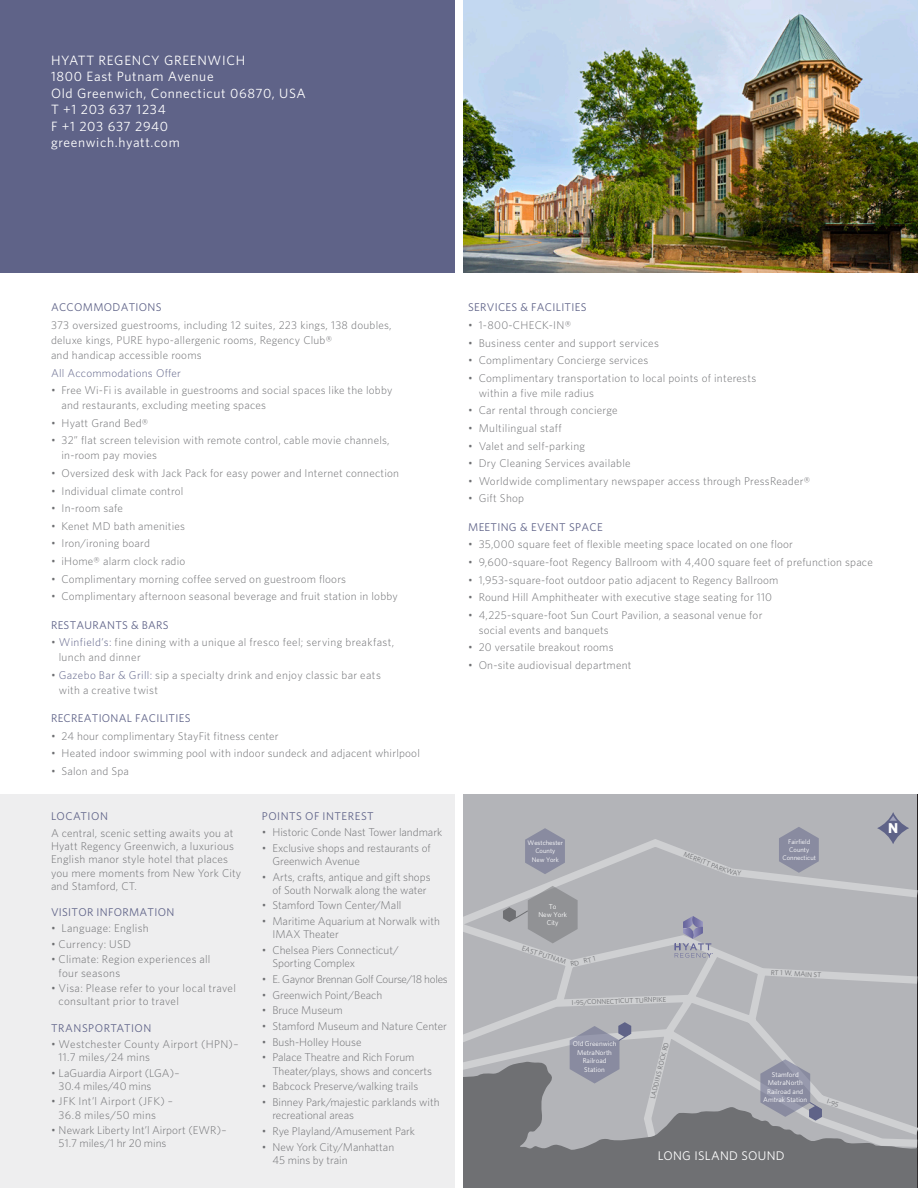
<style>
.page{position:relative;width:918px;height:1188px;background:#fff}
.page>*{position:absolute;margin:0;border:0;box-sizing:border-box;transform-origin:0 0}
.t1{font:700 14.25px "Whitney";color:#fff}
.t2{font:13.5px/16.5px "Whitney";letter-spacing:.05em;color:#fff}
.t3{font:12.6px "Whitney";letter-spacing:.025em;color:#fff}
.Text{font:300 11.25px/13.2px "Whitney";letter-spacing:.02em;color:#6f7073}
.Text-2{font:300 11.25px/13.2px "Whitney";color:#6f7073}
.Text-3{font:11.25px "Whitney";letter-spacing:.025em;color:#5f6388}
.Text-4{font:11.25px "Whitney";letter-spacing:.045em;color:#5f6388}
.Text-5{font:300 11.25px "Whitney";letter-spacing:-.025em;color:#6f7073}
.Text-6{font:300 11.25px "Whitney";letter-spacing:.02em;color:#5f6388}
.bullets{font:11.25px "Whitney";letter-spacing:.025em;color:#5f6388}
.t4{font:7.05px/8.4px "Whitney";color:#fff;text-align:center}
.t5{font:7.05px "Whitney";color:#6f7073}
.t6{font:6.9px "Whitney";color:#6f7073}
.t7{font:6.6px/8.4px "Whitney";color:#fff;text-align:center}
.s1{color:#5f6388}
.s2{font-size:7.05px}
.s3{font-size:6.9px}
</style>
<div class="page">
<div style="left:0;top:0;width:455px;height:272px;background:#5f6388"></div>
<img style="left:463px;top:0;width:455px;height:272px">
<div style="left:0;top:795px;width:455px;height:393px;background:#eeeeef"></div>
<div style="left:463px;top:794px;width:454px;height:394px;background:#b3b4b8"></div>
<svg style="left:463px;top:839px;width:454px;height:223px"></svg>
<svg style="left:463px;top:1062px;width:454px;height:126px;fill:#6f7073"></svg>
<svg style="left:877px;top:812px;width:32px;height:32px"></svg>
<svg style="left:889px;top:816px;width:8px;height:5px"></svg>
<svg style="left:675px;top:916px;width:38px;height:42px"></svg>
<svg style="left:525px;top:828px;width:40px;height:46px"></svg>
<svg style="left:779px;top:827px;width:40px;height:46px"></svg>
<svg style="left:570px;top:1022px;width:62px;height:62px"></svg>
<svg style="left:760px;top:1059px;width:63px;height:62px"></svg>
<svg style="left:503px;top:886px;width:75px;height:57px"></svg>
<svg style="left:733px;top:870px;width:8px;height:6px"></svg>
<p class="t2" style="left:51px;top:52px;width:196px">HYATT REGENCY GREENWICH<br>1800 East Putnam Avenue</p>
<p class="t2" style="left:51px;top:85px;width:256px">Old Greenwich, Connecticut 06870, USA</p>
<p class="t2" style="left:51px;top:101px;width:116px">T +1 203 637 1234</p>
<p class="t2" style="left:51px;top:118px;width:119px">F +1 203 637 2940</p>
<p class="t2" style="left:51px;top:134px;width:130px">greenwich.hyatt.com</p>
<p class="Text-3" style="left:51px;top:301px;width:112px">ACCOMMODATIONS</p>
<p class="Text" style="left:51px;top:317px;width:342px;line-height:15px">373 oversized guestrooms, including 12 suites, 223 kings, 138 doubles, deluxe kings, PURE hypo-allergenic rooms, Regency Club®<br>and handicap accessible rooms</p>
<p class="Text-6" style="left:51px;top:366px;width:131px">All Accommodations Offer</p>
<p class="Text" style="left:62px;top:383px;width:332px;line-height:15px;text-indent:-10px">• Free Wi-Fi is available in guestrooms and social spaces like the lobby and restaurants, excluding meeting spaces</p>
<p class="Text" style="left:51px;top:416px;width:99px">• Hyatt Grand Bed®</p>
<p class="Text" style="left:62px;top:433px;width:330px;line-height:15px;text-indent:-10px">• 32” flat screen television with remote control, cable movie channels, in-room pay movies</p>
<p class="Text" style="left:51px;top:466px;width:349px">• Oversized desk with Jack Pack for easy power and Internet connection</p>
<p class="Text" style="left:51px;top:484px;width:134px">• Individual climate control</p>
<p class="Text" style="left:51px;top:501px;width:73px">• In-room safe</p>
<p class="Text" style="left:51px;top:519px;width:136px">• Kenet MD bath amenities</p>
<p class="Text" style="left:51px;top:537px;width:100px">• Iron/ironing board</p>
<p class="Text" style="left:51px;top:554px;width:136px">• iHome® alarm clock radio</p>
<p class="Text" style="left:51px;top:572px;width:297px">• Complimentary morning coffee served on guestroom floors</p>
<p class="Text" style="left:51px;top:589px;width:348px">• Complimentary afternoon seasonal beverage and fruit station in lobby</p>
<p class="bullets" style="left:51px;top:618px;width:119px">RESTAURANTS &amp; BARS</p>
<p class="Text" style="left:59px;top:635px;width:337px;line-height:15px;text-indent:-8px">• <span class="s1">Winfield’s:</span> fine dining with a unique al fresco feel; serving breakfast, lunch and dinner</p>
<p class="Text" style="left:59px;top:667px;width:324px;line-height:15px;text-indent:-8px">• <span class="s1">Gazebo Bar &amp; Grill:</span> sip a specialty drink and enjoy classic bar eats with a creative twist</p>
<p class="Text-3" style="left:51px;top:712px;width:141px">RECREATIONAL FACILITIES</p>
<p class="Text" style="left:51px;top:729px;width:229px">• 24 hour complimentary StayFit fitness center</p>
<p class="Text" style="left:51px;top:747px;width:370px">• Heated indoor swimming pool with indoor sundeck and adjacent whirlpool</p>
<p class="Text" style="left:51px;top:764px;width:80px">• Salon and Spa</p>
<p class="Text-4" style="left:51px;top:810px;width:58px">LOCATION</p>
<p class="Text" style="left:51px;top:826px;width:192px">A central, scenic setting awaits you at Hyatt Regency Greenwich, a luxurious English manor style hotel that places you mere moments from New York City and Stamford, CT.</p>
<p class="Text-3" style="left:51px;top:906px;width:125px">VISITOR INFORMATION</p>
<p class="Text" style="left:51px;top:921px;width:99px">• Language: English</p>
<p class="Text" style="left:51px;top:937px;width:81px">• Currency: USD</p>
<p class="Text" style="left:59px;top:953px;width:153px;text-indent:-8px">• Climate: Region experiences all four seasons</p>
<p class="Text" style="left:59px;top:982px;width:179px;text-indent:-8px">• Visa: Please refer to your local travel consultant prior to travel</p>
<p class="Text-4" style="left:51px;top:1021px;width:102px">TRANSPORTATION</p>
<p class="Text" style="left:59px;top:1037px;width:181px;text-indent:-8px">• Westchester County Airport (HPN)–<br>11.7 miles/24 mins</p>
<p class="Text" style="left:59px;top:1066px;width:122px;text-indent:-8px">• LaGuardia Airport (LGA)–<br>30.4 miles/40 mins</p>
<p class="Text" style="left:59px;top:1095px;width:116px;text-indent:-8px">• JFK Int’l Airport (JFK) –<br>36.8 miles/50 mins</p>
<p class="Text" style="left:59px;top:1124px;width:169px;text-indent:-8px">• Newark Liberty Int’l Airport (EWR)–<br>51.7 miles/1 hr 20 mins</p>
<p class="Text-4" style="left:262px;top:810px;width:113px">POINTS OF INTEREST</p>
<p class="Text-2" style="left:262px;top:825px;width:182px">• Historic Conde Nast Tower landmark</p>
<p class="Text-2" style="left:272px;top:841px;width:160px;text-indent:-10px">• Exclusive shops and restaurants of<br>Greenwich Avenue</p>
<p class="Text-2" style="left:262px;top:870px;width:170px;text-align:center">• Arts, crafts, antique and gift shops of South Norwalk along the water</p>
<p class="Text-2" style="left:262px;top:899px;width:141px">• Stamford Town Center/Mall</p>
<p class="Text-2" style="left:272px;top:915px;width:169px;text-indent:-10px">• Maritime Aquarium at Norwalk with<br>IMAX Theater</p>
<p class="Text-2" style="left:272px;top:943px;width:128px;text-indent:-10px">• Chelsea Piers Connecticut/<br>Sporting Complex</p>
<p class="Text-5" style="left:262px;top:972px;width:187px">• E. Gaynor Brennan Golf Course/18 holes</p>
<p class="Text-2" style="left:262px;top:988px;width:122px">• Greenwich Point/Beach</p>
<p class="Text-2" style="left:262px;top:1004px;width:82px">• Bruce Museum</p>
<p class="Text-2" style="left:262px;top:1019px;width:187px">• Stamford Museum and Nature Center</p>
<p class="Text-2" style="left:262px;top:1035px;width:101px">• Bush-Holley House</p>
<p class="Text-2" style="left:272px;top:1051px;width:161px;text-indent:-10px">• Palace Theatre and Rich Forum<br>Theater/plays, shows and concerts</p>
<p class="Text-2" style="left:262px;top:1080px;width:158px">• Babcock Preserve/walking trails</p>
<p class="Text-2" style="left:272px;top:1095px;width:169px;text-indent:-10px">• Binney Park/majestic parklands with recreational areas</p>
<p class="Text-2" style="left:262px;top:1124px;width:155px">• Rye Playland/Amusement Park</p>
<p class="Text-2" style="left:272px;top:1140px;width:123px;text-indent:-10px">• New York City/Manhattan<br>45 mins by train</p>
<p class="Text-3" style="left:468px;top:301px;width:120px">SERVICES &amp; FACILITIES</p>
<p class="Text" style="left:468px;top:318px;width:104px">• 1-800-CHECK-IN®</p>
<p class="Text" style="left:468px;top:336px;width:192px">• Business center and support services</p>
<p class="Text" style="left:468px;top:353px;width:182px">• Complimentary Concierge services</p>
<p class="Text" style="left:479px;top:370px;width:279px;line-height:15px;text-indent:-10px">• Complimentary transportation to local points of interests within a five mile radius</p>
<p class="Text" style="left:468px;top:404px;width:151px">• Car rental through concierge</p>
<p class="Text" style="left:468px;top:421px;width:95px">• Multilingual staff</p>
<p class="Text" style="left:468px;top:439px;width:118px">• Valet and self-parking</p>
<p class="Text" style="left:468px;top:456px;width:164px">• Dry Cleaning Services available</p>
<p class="Text" style="left:468px;top:474px;width:344px">• Worldwide complimentary newspaper access through PressReader®</p>
<p class="Text" style="left:468px;top:492px;width:57px">• Gift Shop</p>
<p class="Text-3" style="left:468px;top:520px;width:136px">MEETING &amp; EVENT SPACE</p>
<p class="Text" style="left:468px;top:538px;width:326px">• 35,000 square feet of flexible meeting space located on one floor</p>
<p class="Text" style="left:468px;top:555px;width:406px">• 9,600-square-foot Regency Ballroom with 4,400 square feet of prefunction space</p>
<p class="Text" style="left:468px;top:573px;width:312px">• 1,953-square-foot outdoor patio adjacent to Regency Ballroom</p>
<p class="Text" style="left:468px;top:590px;width:305px">• Round Hill Amphitheater with executive stage seating for 110</p>
<p class="Text" style="left:479px;top:607px;width:285px;line-height:15px;text-indent:-10px">• 4,225-square-foot Sun Court Pavilion, a seasonal venue for social events and banquets</p>
<p class="Text" style="left:468px;top:641px;width:147px">• 20 versatile breakout rooms</p>
<p class="Text" style="left:468px;top:658px;width:165px">• On-site audiovisual department</p>
<p class="t7" style="left:528px;top:838px;width:37px">Westchester<br>County<br>New York</p>
<p class="t7" style="left:783px;top:837px;width:35px">Fairfield<br>County<br>Connecticut</p>
<p class="t6" style="left:686px;top:850px;width:54px;rotate:21deg">M<span class="s2">ER</span>RI<span class="s2">TT P</span>ARKW</p>
<p class="t4" style="left:538px;top:902px;width:30px">To<br>New York<br>City</p>
<p class="t5" style="left:524px;top:944px;width:48px;rotate:18deg">EAST PUTNAM</p>
<p class="t5" style="left:570px;top:960px;width:27px;rotate:-13deg"><span class="s3">RD</span> RT 1</p>
<p class="t5" style="left:572px;top:998px;width:96px;rotate:-2deg">I-95/CONNECTICUT TURNPIKE</p>
<p class="t4" style="left:573px;top:1040px;width:45px">Old Greenwich<br>MetraNorth<br>Railroad<br>Station</p>
<p class="t6" style="left:649px;top:1098px;width:60px;rotate:-76deg">LAD<span class="s2">D</span>I<span class="s2">N</span>S ROCK R<span class="s2">D</span></p>
<p class="t6" style="left:771px;top:968px;width:52px;rotate:3deg">RT 1 W. MAIN ST</p>
<p class="t4" style="left:763px;top:1070px;width:45px">Stamford<br>MetraNorth<br>Railroad and<br>Amtrak Station</p>
<p class="t5" style="left:829px;top:1097px;width:14px;rotate:19deg">I-95</p>
<p class="t3" style="left:658px;top:1148px;width:128px">LONG ISLAND SOUND</p>
<p class="t1" style="left:888px;top:819px;width:12px">N</p>
</div>
